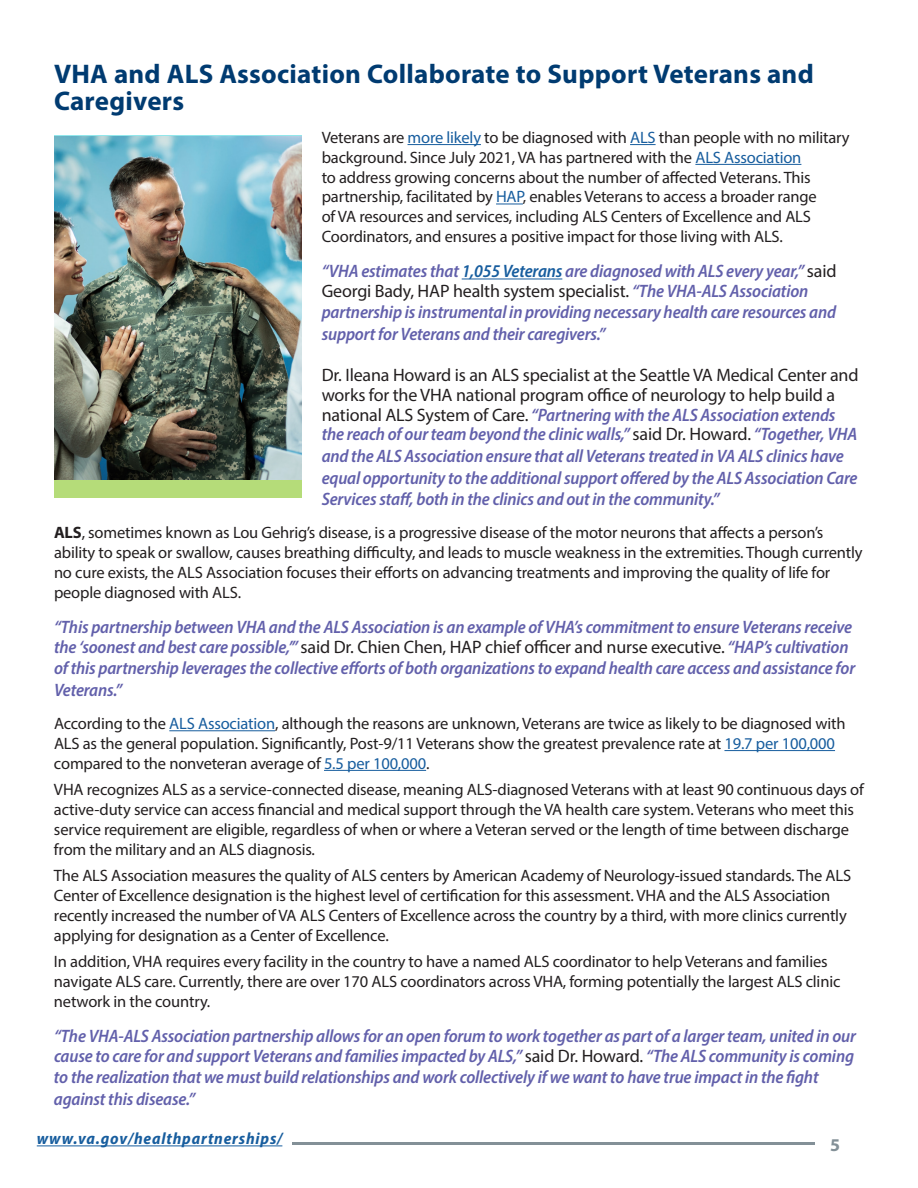
<style>
.page{position:relative;width:918px;height:1188px;background:#fff}
.page>*{position:absolute;margin:0;border:0;box-sizing:border-box;transform-origin:0 0}
.Subheading_2{font:700 27px/27px "Myriad Pro";letter-spacing:.01em;color:#003b71}
.Quote_Callout{font:italic 600 semi-condensed 18px/21.6px "Myriad Pro";letter-spacing:-.01em;color:#6260ab}
.Quote_Callout-2{font:18px/19.6px "Myriad Pro";letter-spacing:-.01em;color:#231f20}
.t1{font:700 18px "Myriad Pro";color:#839097}
.Body_Copy{font:16.5px/19.8px "Myriad Pro";letter-spacing:-.01em;color:#231f20}
.t2{font:italic 700 semi-condensed 16.5px "Myriad Pro";letter-spacing:.05em;color:#175d9e}
.s1{color:#175d9e}
.s2{font-weight:400;font-style:normal;font-stretch:normal;color:#231f20}
.s3{font-weight:600;font-style:italic;font-stretch:semi-condensed;color:#6260ab}
.s4{font-weight:700}
</style>
<div class="page">
<hr style="left:293px;top:1143px;width:522px;height:2px;background:#839097">
<hr style="left:408px;top:144px;width:73px;height:1px;background:#175d9e">
<svg style="left:630px;top:144px;width:26px;height:1px"></svg>
<hr style="left:695px;top:164px;width:106px;height:1px;background:#175d9e">
<svg style="left:496px;top:204px;width:27px;height:1px"></svg>
<hr style="left:462px;top:279px;width:100px;height:1px;background:#175d9e">
<hr style="left:169px;top:730px;width:106px;height:1px;background:#175d9e">
<hr style="left:724px;top:750px;width:111px;height:1px;background:#175d9e">
<hr style="left:324px;top:770px;width:102px;height:1px;background:#175d9e">
<hr style="left:37px;top:1145px;width:245px;height:1px;background:#175d9e">
<div style="left:54px;top:480px;width:247px;height:18px;background:#b5dc79"></div>
<img style="left:54px;top:136px;width:247px;height:344px">
<p class="Subheading_2" style="left:54px;top:59px;width:761px">VHA and ALS Association Collaborate to Support Veterans and<br>Caregivers</p>
<p class="Body_Copy" style="left:322px;top:127px;width:529px">Veterans are <span class="s1">more likely</span> to be diagnosed with <span class="s1">ALS</span> than people with no military background. Since July 2021, VA has partnered with the <span class="s1">ALS Association<br></span>to address growing concerns about the number of affected Veterans. This partnership, facilitated by <span class="s1">HAP</span>, enables Veterans to access a broader range<br>of VA resources and services, including ALS Centers of Excellence and ALS Coordinators, and ensures a positive impact for those living with ALS.</p>
<p class="Quote_Callout" style="left:322px;top:261px;width:516px;line-height:19.5px">“VHA estimates that <span class="s1">1,055 Veterans</span> are diagnosed with ALS every year,” <span class="s2">said<br>Georgi Bady, HAP health system specialist.</span> “The VHA-ALS Association</p>
<p class="Quote_Callout" style="left:322px;top:301px;width:516px">partnership is instrumental in providing necessary health care resources and support for Veterans and their caregivers.”</p>
<p class="Quote_Callout-2" style="left:322px;top:365px;width:538px">Dr. Ileana Howard is an ALS specialist at the Seattle VA Medical Center and works for the VHA national program office of neurology to help build a national ALS System of Care. <span class="s3">“Partnering with the ALS Association extends the reach of our team beyond the clinic walls,”</span> said Dr. Howard. <span class="s3">“Together, VHA</span></p>
<p class="Quote_Callout" style="left:322px;top:445px;width:537px">and the ALS Association ensure that all Veterans treated in VA ALS clinics have equal opportunity to the additional support offered by the ALS Association Care<br>Services staff, both in the clinics and out in the community.”</p>
<p class="Body_Copy" style="left:54px;top:523px;width:810px"><span class="s4">ALS</span>, sometimes known as Lou Gehrig’s disease, is a progressive disease of the motor neurons that affects a person’s ability to speak or swallow, causes breathing difficulty, and leads to muscle weakness in the extremities. Though currently no cure exists, the ALS Association focuses their efforts on advancing treatments and improving the quality of life for people diagnosed with ALS.</p>
<p class="Quote_Callout" style="left:54px;top:617px;width:800px;line-height:19.5px">“This partnership between VHA and the ALS Association is an example of VHA’s commitment to ensure Veterans receive the ‘soonest and best care possible,’” <span class="s2">said Dr. Chien Chen, HAP chief officer and nurse executive.</span> “HAP’s cultivation</p>
<p class="Quote_Callout" style="left:54px;top:657px;width:803px">of this partnership leverages the collective efforts of both organizations to expand health care access and assistance for<br>Veterans.”</p>
<p class="Body_Copy" style="left:54px;top:713px;width:793px">According to the <span class="s1">ALS Association</span>, although the reasons are unknown, Veterans are twice as likely to be diagnosed with<br>ALS as the general population. Significantly, Post-9/11 Veterans show the greatest prevalence rate at <span class="s1">19.7 per 100,000 </span>compared to the nonveteran average of <span class="s1">5.5 per 100,000</span>.</p>
<p class="Body_Copy" style="left:54px;top:780px;width:812px">VHA recognizes ALS as a service-connected disease, meaning ALS-diagnosed Veterans with at least 90 continuous days of active-duty service can access financial and medical support through the VA health care system. Veterans who meet this service requirement are eligible, regardless of when or where a Veteran served or the length of time between discharge from the military and an ALS diagnosis.</p>
<p class="Body_Copy" style="left:54px;top:866px;width:799px">The ALS Association measures the quality of ALS centers by American Academy of Neurology-issued standards. The ALS Center of Excellence designation is the highest level of certification for this assessment. VHA and the ALS Association recently increased the number of VA ALS Centers of Excellence across the country by a third, with more clinics currently applying for designation as a Center of Excellence.</p>
<p class="Body_Copy" style="left:54px;top:951px;width:788px">In addition, VHA requires every facility in the country to have a named ALS coordinator to help Veterans and families navigate ALS care. Currently, there are over 170 ALS coordinators across VHA, forming potentially the largest ALS clinic network in the country.</p>
<p class="Quote_Callout" style="left:54px;top:1026px;width:803px;line-height:19.5px">“The VHA-ALS Association partnership allows for an open forum to work together as part of a larger team, united in our cause to care for and support Veterans and families impacted by ALS,” <span class="s2">said Dr. Howard.</span> “The ALS community is coming</p>
<p class="Quote_Callout" style="left:54px;top:1066px;width:766px">to the realization that we must build relationships and work collectively if we want to have true impact in the fight against this disease.”</p>
<p class="t2" style="left:37px;top:1128px;width:247px">www.va.gov/healthpartnerships/</p>
<p class="t1" style="left:830px;top:1133px;width:11px">5</p>
</div>
